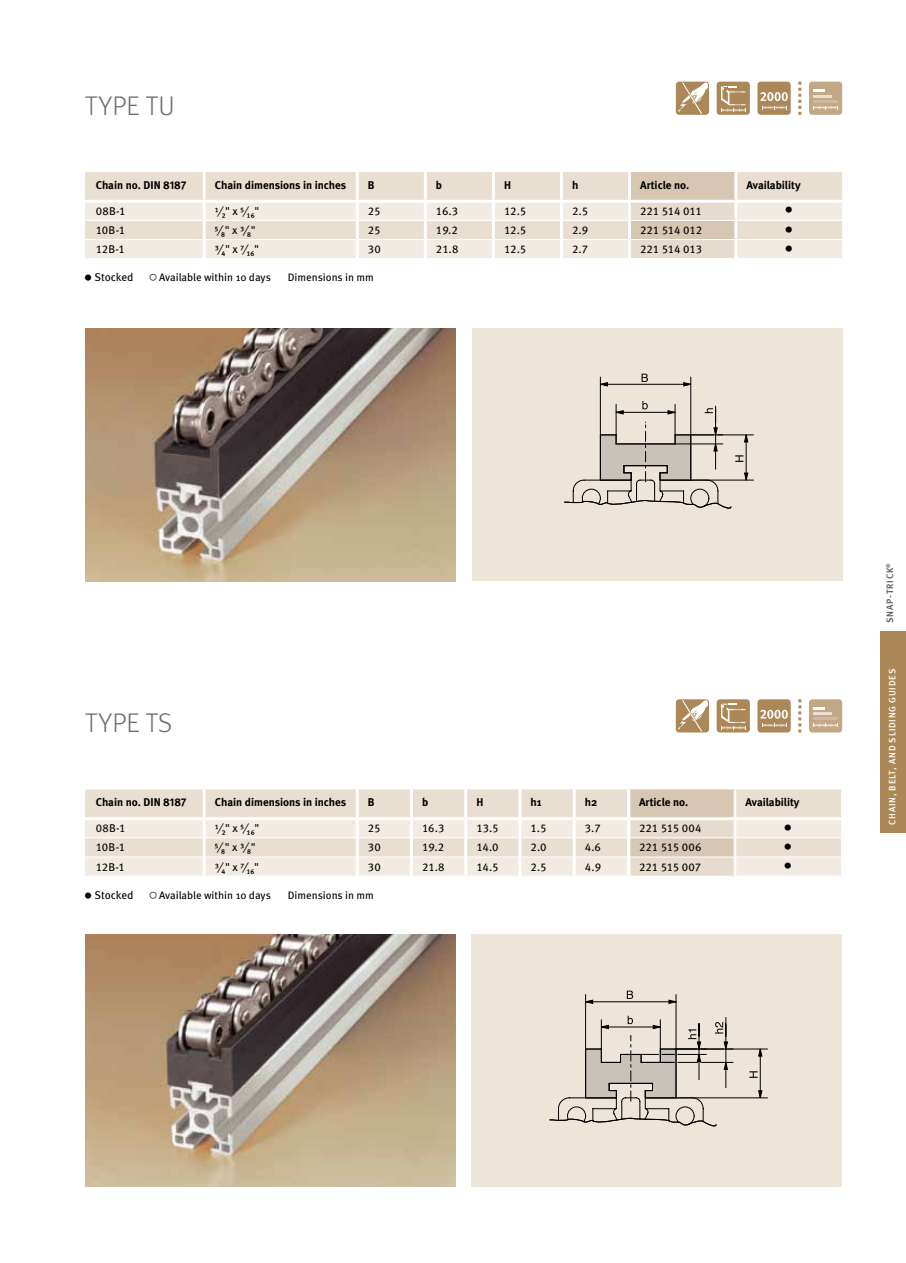
<style>
.page{position:relative;width:906px;height:1263px;background:#fff}
.page>*{position:absolute;margin:0;border:0;box-sizing:border-box;transform-origin:0 0}
.t1{font:300 27px "Meta";letter-spacing:.04em;color:#6e6e6e}
.t2{font:11.25px "Meta Pro";letter-spacing:-.005em;color:#000}
.t3{font:700 11.25px "Meta";color:#000}
.t4{font:10.8px "Meta Pro";color:#000}
.t5{font:9.75px "Science Pi BQ";color:#000}
.t6{font:500 9.3px "Meta";letter-spacing:.085em;color:#fff}
.t7{font:500 9.3px "Meta";color:#565655}
.s1{font-family:"Meta Bold Expert";font-weight:400}
.s2{font-family:"Science Pi BQ";font-size:9.75px}
.s3{font-family:"Science Pi BQ"}
</style>
<div class="page">
<div style="left:880px;top:631px;width:26px;height:202px;background:#ac8757"></div>
<img style="left:85px;top:328px;width:370px;height:253px">
<div style="left:472px;top:328px;width:370px;height:253px;background:#ede4da"></div>
<hr style="left:600px;top:384px;width:91px;height:1px;background:#000">
<hr style="left:600px;top:377px;width:1px;height:58px;background:#000">
<hr style="left:690px;top:377px;width:1px;height:58px;background:#000">
<svg style="left:641px;top:374px;width:7px;height:8px"></svg>
<hr style="left:717px;top:434px;width:36px;height:1px;background:#000">
<hr style="left:691px;top:480px;width:62px;height:1px;background:#000">
<svg style="left:683px;top:382px;width:8px;height:5px"></svg>
<svg style="left:600px;top:382px;width:8px;height:5px"></svg>
<svg style="left:564px;top:401px;width:184px;height:108px"></svg>
<img style="left:85px;top:934px;width:370px;height:253px">
<div style="left:471px;top:934px;width:371px;height:253px;background:#ede4da"></div>
<hr style="left:701px;top:1062px;width:32px;height:1px;background:#000">
<hr style="left:727px;top:1048px;width:40px;height:1px;background:#000">
<hr style="left:676px;top:1097px;width:91px;height:1px;background:#000">
<hr style="left:585px;top:1001px;width:91px;height:1px;background:#000">
<hr style="left:585px;top:994px;width:1px;height:55px;background:#000">
<hr style="left:675px;top:994px;width:1px;height:55px;background:#000">
<svg style="left:627px;top:991px;width:6px;height:8px"></svg>
<svg style="left:668px;top:999px;width:8px;height:5px"></svg>
<svg style="left:585px;top:999px;width:8px;height:5px"></svg>
<svg style="left:749px;top:1071px;width:8px;height:7px"></svg>
<hr style="left:760px;top:1049px;width:1px;height:49px;background:#000">
<svg style="left:758px;top:1048px;width:4px;height:8px"></svg>
<svg style="left:758px;top:1090px;width:4px;height:8px"></svg>
<svg style="left:549px;top:1016px;width:179px;height:111px"></svg>
<div style="left:716px;top:82px;width:34px;height:33px;background:#ac8757;border-radius:3px"></div>
<svg style="left:721px;top:86px;width:25px;height:26px"></svg>
<div style="left:757px;top:82px;width:33px;height:33px;background:#ac8757;border-radius:3px"></div>
<svg style="left:760px;top:92px;width:28px;height:17px"></svg>
<svg style="left:676px;top:82px;width:33px;height:33px"></svg>
<svg style="left:677px;top:83px;width:31px;height:31px"></svg>
<div style="left:809px;top:82px;width:33px;height:33px;background:#c3a885;border-radius:3px"></div>
<svg style="left:813px;top:106px;width:25px;height:3px"></svg>
<hr style="left:813px;top:100px;width:25px;height:3px;background:#cfb99e">
<svg style="left:813px;top:90px;width:18px;height:7px"></svg>
<svg style="left:798px;top:82px;width:3px;height:33px"></svg>
<div style="left:716px;top:699px;width:34px;height:33px;background:#ac8757;border-radius:3px"></div>
<svg style="left:721px;top:704px;width:25px;height:26px"></svg>
<div style="left:757px;top:699px;width:33px;height:33px;background:#ac8757;border-radius:3px"></div>
<svg style="left:760px;top:710px;width:28px;height:17px"></svg>
<svg style="left:676px;top:699px;width:33px;height:33px"></svg>
<svg style="left:677px;top:700px;width:31px;height:31px"></svg>
<div style="left:809px;top:699px;width:33px;height:33px;background:#c3a885;border-radius:3px"></div>
<svg style="left:813px;top:723px;width:25px;height:4px"></svg>
<hr style="left:813px;top:717px;width:25px;height:3px;background:#cfb99e">
<hr style="left:813px;top:712px;width:18px;height:3px;background:#e8ded1">
<svg style="left:813px;top:707px;width:12px;height:3px"></svg>
<svg style="left:798px;top:699px;width:3px;height:33px"></svg>
<svg style="left:85px;top:172px;width:757px;height:86px"></svg>
<hr style="left:631px;top:220px;width:103px;height:1px;background:#fff">
<hr style="left:631px;top:239px;width:103px;height:1px;background:#fff">
<hr style="left:628px;top:172px;width:3px;height:28px;background:#fff">
<hr style="left:734px;top:172px;width:3px;height:28px;background:#fff">
<hr style="left:628px;top:203px;width:3px;height:17px;background:#fff">
<hr style="left:734px;top:203px;width:3px;height:17px;background:#fff">
<hr style="left:628px;top:220px;width:3px;height:19px;background:#fff">
<hr style="left:734px;top:220px;width:3px;height:19px;background:#fff">
<hr style="left:628px;top:239px;width:3px;height:19px;background:#fff">
<hr style="left:734px;top:239px;width:3px;height:19px;background:#fff">
<hr style="left:628px;top:200px;width:109px;height:3px;background:#fff">
<svg style="left:85px;top:789px;width:756px;height:87px"></svg>
<hr style="left:631px;top:837px;width:103px;height:1px;background:#fff">
<hr style="left:631px;top:856px;width:103px;height:1px;background:#fff">
<hr style="left:628px;top:875px;width:109px;height:2px;background:#fff">
<hr style="left:628px;top:789px;width:3px;height:28px;background:#fff">
<hr style="left:734px;top:789px;width:3px;height:28px;background:#fff">
<hr style="left:628px;top:820px;width:3px;height:18px;background:#fff">
<hr style="left:734px;top:820px;width:3px;height:18px;background:#fff">
<hr style="left:628px;top:838px;width:3px;height:19px;background:#fff">
<hr style="left:734px;top:838px;width:3px;height:19px;background:#fff">
<hr style="left:628px;top:857px;width:3px;height:18px;background:#fff">
<hr style="left:734px;top:857px;width:3px;height:18px;background:#fff">
<hr style="left:628px;top:817px;width:109px;height:3px;background:#fff">
<h1 class="t1" style="left:85px;top:90px;width:91px">Type TU</h1>
<p class="t3" style="left:96px;top:178px;width:92px">Chain no. DIN <span class="s1">8187</span></p>
<p class="t3" style="left:215px;top:178px;width:133px">Chain dimensions in inches</p>
<p class="t3" style="left:368px;top:178px;width:8px">B</p>
<p class="t3" style="left:436px;top:178px;width:8px">b</p>
<p class="t3" style="left:504px;top:178px;width:8px">H</p>
<p class="t3" style="left:572px;top:178px;width:8px">h</p>
<p class="t3" style="left:640px;top:178px;width:51px">Article no.</p>
<p class="t3" style="left:746px;top:178px;width:56px">Availability</p>
<p class="t2" style="left:96px;top:204px;width:32px">08B-1</p>
<p class="t2" style="left:215px;top:204px;width:46px">¹⁄₂" x ⁵⁄₁₆"</p>
<p class="t2" style="left:368px;top:204px;width:14px">25</p>
<p class="t2" style="left:436px;top:204px;width:24px">16.3</p>
<p class="t2" style="left:504px;top:204px;width:24px">12.5</p>
<p class="t2" style="left:572px;top:204px;width:18px">2.5</p>
<p class="t2" style="left:640px;top:204px;width:63px">221 514 011</p>
<p class="t5" style="left:786px;top:204px;width:8px">”</p>
<p class="t2" style="left:96px;top:223px;width:31px">10B-1</p>
<p class="t2" style="left:215px;top:223px;width:42px">⁵⁄₈" x ³⁄₈"</p>
<p class="t2" style="left:368px;top:223px;width:14px">25</p>
<p class="t2" style="left:436px;top:223px;width:24px">19.2</p>
<p class="t2" style="left:504px;top:223px;width:24px">12.5</p>
<p class="t2" style="left:572px;top:223px;width:18px">2.9</p>
<p class="t2" style="left:640px;top:223px;width:63px">221 514 012</p>
<p class="t5" style="left:786px;top:224px;width:8px">”</p>
<p class="t2" style="left:96px;top:242px;width:31px">12B-1</p>
<p class="t2" style="left:215px;top:242px;width:46px">³⁄₄" x ⁷⁄₁₆"</p>
<p class="t2" style="left:368px;top:242px;width:14px">30</p>
<p class="t2" style="left:436px;top:242px;width:24px">21.8</p>
<p class="t2" style="left:504px;top:242px;width:24px">12.5</p>
<p class="t2" style="left:572px;top:242px;width:18px">2.7</p>
<p class="t2" style="left:640px;top:242px;width:63px">221 514 013</p>
<p class="t5" style="left:786px;top:243px;width:8px">”</p>
<p class="t2" style="left:85px;top:270px;width:50px"><span class="s2">”</span> Stocked</p>
<p class="t4" style="left:150px;top:271px;width:123px"><span class="s3">@</span> Available within 10 days</p>
<p class="t4" style="left:288px;top:271px;width:88px">Dimensions in mm</p>
<h1 class="t1" style="left:85px;top:707px;width:89px">Type TS</h1>
<p class="t3" style="left:96px;top:795px;width:92px">Chain no. DIN 8<span class="s1">187</span></p>
<p class="t3" style="left:215px;top:795px;width:133px">Chain dimensions in inches</p>
<p class="t3" style="left:368px;top:795px;width:8px">B</p>
<p class="t3" style="left:422px;top:795px;width:8px">b</p>
<p class="t3" style="left:476px;top:795px;width:8px">H</p>
<p class="t3" style="left:530px;top:795px;width:13px">h1</p>
<p class="t3" style="left:585px;top:795px;width:14px">h2</p>
<p class="t3" style="left:639px;top:795px;width:51px">Article no.</p>
<p class="t3" style="left:745px;top:795px;width:56px">Availability</p>
<p class="t2" style="left:96px;top:821px;width:32px">08B-1</p>
<p class="t2" style="left:215px;top:821px;width:46px">¹⁄₂" x ⁵⁄₁₆"</p>
<p class="t2" style="left:368px;top:821px;width:14px">25</p>
<p class="t2" style="left:422px;top:821px;width:24px">16.3</p>
<p class="t2" style="left:476px;top:821px;width:24px">13.5</p>
<p class="t2" style="left:530px;top:821px;width:17px">1.5</p>
<p class="t2" style="left:585px;top:821px;width:17px">3.7</p>
<p class="t2" style="left:639px;top:821px;width:64px">221 515 004</p>
<p class="t5" style="left:785px;top:822px;width:8px">”</p>
<p class="t2" style="left:96px;top:840px;width:31px">10B-1</p>
<p class="t2" style="left:215px;top:840px;width:42px">⁵⁄₈" x ³⁄₈"</p>
<p class="t2" style="left:368px;top:840px;width:14px">30</p>
<p class="t2" style="left:422px;top:840px;width:24px">19.2</p>
<p class="t2" style="left:476px;top:840px;width:24px">14.0</p>
<p class="t2" style="left:530px;top:840px;width:18px">2.0</p>
<p class="t2" style="left:585px;top:840px;width:18px">4.6</p>
<p class="t2" style="left:639px;top:840px;width:64px">221 515 006</p>
<p class="t5" style="left:785px;top:841px;width:8px">”</p>
<p class="t2" style="left:96px;top:859px;width:31px">12B-1</p>
<p class="t2" style="left:215px;top:859px;width:46px">³⁄₄" x ⁷⁄₁₆"</p>
<p class="t2" style="left:368px;top:859px;width:14px">30</p>
<p class="t2" style="left:422px;top:859px;width:24px">21.8</p>
<p class="t2" style="left:476px;top:859px;width:24px">14.5</p>
<p class="t2" style="left:530px;top:859px;width:18px">2.5</p>
<p class="t2" style="left:585px;top:859px;width:18px">4.9</p>
<p class="t2" style="left:639px;top:859px;width:64px">221 515 007</p>
<p class="t5" style="left:785px;top:860px;width:8px">”</p>
<p class="t2" style="left:85px;top:888px;width:50px"><span class="s2">”</span> Stocked</p>
<p class="t4" style="left:150px;top:889px;width:123px"><span class="s3">@</span> Available within 10 days</p>
<p class="t4" style="left:288px;top:889px;width:88px">Dimensions in mm</p>
<p class="t7" style="left:884px;top:623px;width:61px;rotate:-90deg">SNAP-TRICK<sup>®</sup></p>
<p class="t6" style="left:886px;top:825px;width:157px;rotate:-90deg">Chain, belt, and sliding guides</p>
</div>
